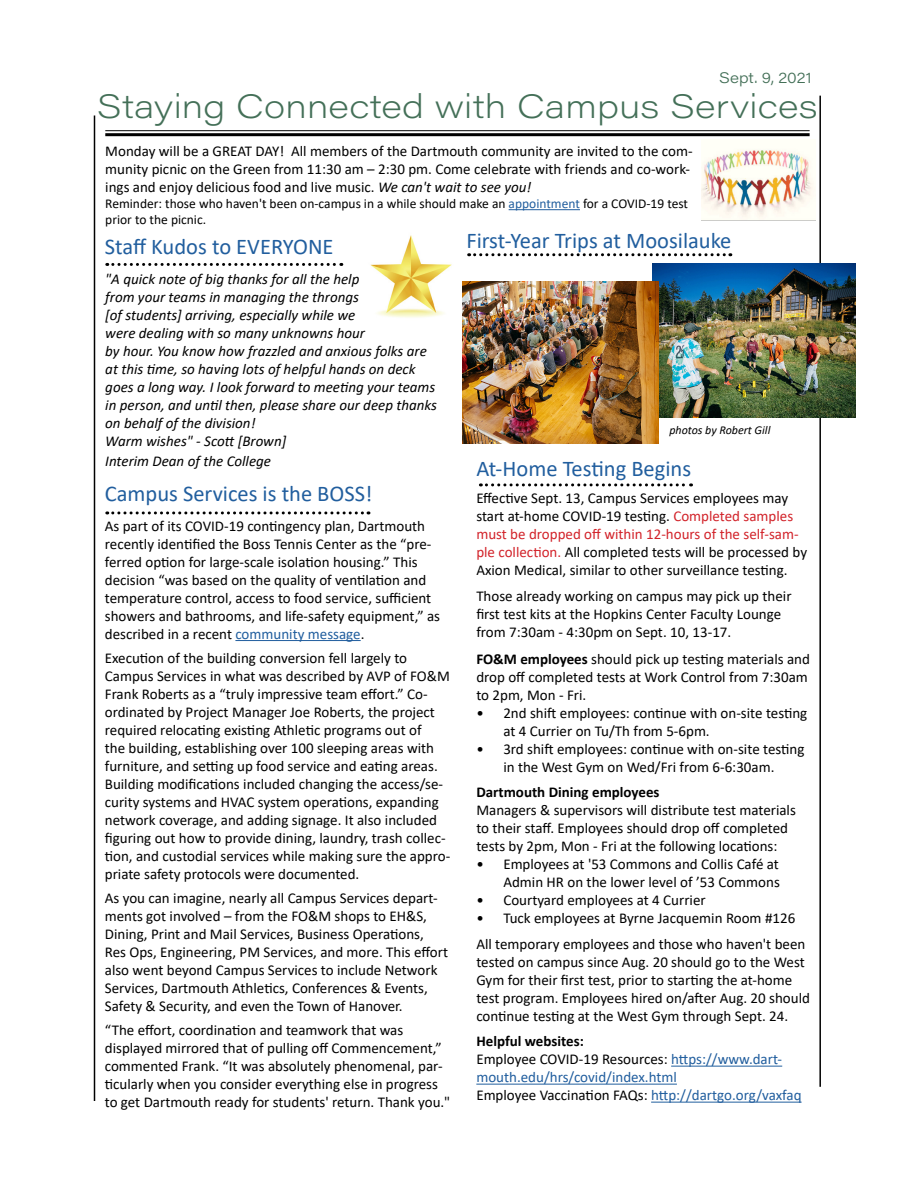
<style>
.page{position:relative;width:918px;height:1188px;background:#fff}
.page>*{position:absolute;margin:0;border:0;box-sizing:border-box;transform-origin:0 0}
.t1{font:33px "Acumin Variable Concept";letter-spacing:.08em;color:#447058;scale:1.06 1}
.t2{font:22.5px "Calibri";color:#215e9e}
.t3{font:15px/18px "Calibri";color:#000}
.t4{font:italic 15px/18px "Calibri";color:#000}
.t5{font:15px/18px "Calibri";color:#215e9e}
.t6{font:700 15px "Calibri";color:#000}
.t7{font:15px "Acumin Variable Concept";letter-spacing:.095em;color:#447058}
.t8{font:13.5px/16.2px "Calibri";color:#000}
.t9{font:italic 12px "Calibri";color:#000}
.s1{font-style:italic}
.s2{color:#215e9e}
.s3{color:#d2232a}
.s4{font-weight:700}
.s5{font-weight:700;color:#000}
.s6{color:#000}
</style>
<div class="page">
<hr style="left:94px;top:116px;width:1px;height:985px;background:#000">
<hr style="left:105px;top:130px;width:705px;height:1px;background:#000">
<hr style="left:105px;top:133px;width:705px;height:3px;background:#000">
<hr style="left:819px;top:96px;width:2px;height:991px;background:#000">
<img style="left:701px;top:149px;width:115px;height:72px">
<svg style="left:107px;top:263px;width:235px;height:3px"></svg>
<svg style="left:480px;top:483px;width:212px;height:3px"></svg>
<img style="left:370px;top:235px;width:82px;height:83px">
<hr style="left:671px;top:1066px;width:111px;height:1px;background:#215e9e">
<hr style="left:476px;top:1084px;width:201px;height:1px;background:#215e9e">
<hr style="left:651px;top:1102px;width:151px;height:1px;background:#215e9e">
<hr style="left:509px;top:209px;width:71px;height:1px;background:#215e9e">
<img style="left:652px;top:264px;width:204px;height:153px">
<img style="left:463px;top:282px;width:196px;height:162px">
<svg style="left:107px;top:511px;width:262px;height:3px"></svg>
<svg style="left:469px;top:253px;width:262px;height:3px"></svg>
<hr style="left:235px;top:640px;width:126px;height:1px;background:#215e9e">
<p class="t7" style="left:719px;top:68px;width:93px">Sept. 9, 2021</p>
<h1 class="t1" style="left:97px;top:84px;width:678px">Staying Connected with Campus Services</h1>
<p class="t3" style="left:105px;top:142px;width:589px">Monday will be a GREAT DAY! All members of the Dartmouth community are invited to the com&shy;munity picnic on the Green from 11:30 am – 2:30 pm. Come celebrate with friends and co-work&shy;ings and enjoy delicious food and live music. <span class="s1">We can't wait to see you!</span></p>
<p class="t8" style="left:105px;top:195px;width:584px">Reminder: those who haven't been on-campus in a while should make an <span class="s2">appointment</span> for a COVID-19 test prior to the picnic.</p>
<h2 class="t2" style="left:466px;top:225px;width:267px">First-Year Trips at Moosilauke</h2>
<h2 class="t2" style="left:105px;top:231px;width:230px">Staff Kudos to EVERYONE</h2>
<p class="t4" style="left:105px;top:270px;width:333px">"A quick note of big thanks for all the help<br>from your teams in managing the throngs<br>[of students] arriving, especially while we<br>were dealing with so many unknowns hour<br>by hour. You know how frazzled and anxious folks are at this time, so having lots of helpful hands on deck goes a long way. I look forward to meeting your teams in person, and until then, please share our deep thanks on behalf of the division!<br>Warm wishes" - Scott [Brown]</p>
<p class="t4" style="left:105px;top:451px;width:167px">Interim Dean of the College</p>
<h2 class="t2" style="left:476px;top:453px;width:216px">At-Home Testing Begins</h2>
<p class="t3" style="left:476px;top:489px;width:332px">Effective Sept. 13, Campus Services employees may start at-home COVID-19 testing. <span class="s3">Completed samples must be dropped off within 12-hours of the self-sam&shy;ple collection.</span> All completed tests will be processed by Axion Medical, similar to other surveillance testing.</p>
<p class="t3" style="left:476px;top:587px;width:317px">Those already working on campus may pick up their first test kits at the Hopkins Center Faculty Lounge from 7:30am - 4:30pm on Sept. 10, 13-17.</p>
<p class="t3" style="left:476px;top:650px;width:335px"><span class="s4">FO&amp;M employees</span> should pick up testing materials and drop off completed tests at Work Control from 7:30am to 2pm, Mon - Fri.</p>
<p class="t3" style="left:503px;top:704px;width:306px;text-indent:-27px">• 2nd shift employees: continue with on-site testing at 4 Currier on Tu/Th from 5-6pm.</p>
<p class="t3" style="left:476px;top:740px;width:330px;text-align:center">• 3rd shift employees: continue with on-site testing in the West Gym on Wed/Fri from 6-6:30am.</p>
<p class="t6" style="left:476px;top:782px;width:185px">Dartmouth Dining employees</p>
<p class="t3" style="left:476px;top:801px;width:321px">Managers &amp; supervisors will distribute test materials to their staff. Employees should drop off completed tests by 2pm, Mon - Fri at the following locations:</p>
<p class="t3" style="left:476px;top:855px;width:305px;text-align:right">• Employees at '53 Commons and Collis Café at<br>Admin HR on the lower level of ’53 Commons</p>
<p class="t3" style="left:476px;top:891px;width:231px">• Courtyard employees at 4 Currier</p>
<p class="t3" style="left:476px;top:905px;width:331px;line-height:25.5px">• Tuck employees at Byrne Jacquemin Room #126<br>All temporary employees and those who haven't been</p>
<p class="t3" style="left:476px;top:953px;width:335px">tested on campus since Aug. 20 should go to the West Gym for their first test, prior to starting the at-home test program. Employees hired on/after Aug. 20 should continue testing at the West Gym through Sept. 24.</p>
<p class="t5" style="left:476px;top:1032px;width:327px"><span class="s5">Helpful websites:<br></span><span class="s6">Employee COVID-19 Resources:</span> https://www.dart&shy;mouth.edu/hrs/covid/index.html<br><span class="s6">Employee Vaccination FAQs:</span> http://dartgo.org/vaxfaq</p>
<p class="t9" style="left:669px;top:421px;width:103px">photos by Robert Gill</p>
<h2 class="t2" style="left:105px;top:478px;width:269px">Campus Services is the BOSS!</h2>
<p class="t3" style="left:105px;top:516px;width:337px">As part of its COVID-19 contingency plan, Dartmouth recently identified the Boss Tennis Center as the “pre&shy;ferred option for large-scale isolation housing.” This decision “was based on the quality of ventilation and temperature control, access to food service, sufficient showers and bathrooms, and life-safety equipment,” as described in a recent <span class="s2">community message</span>.</p>
<p class="t3" style="left:105px;top:648px;width:347px">Execution of the building conversion fell largely to Campus Services in what was described by AVP of FO&amp;M Frank Roberts as a “truly impressive team effort.” Co&shy;ordinated by Project Manager Joe Roberts, the project required relocating existing Athletic programs out of<br>the building, establishing over 100 sleeping areas with furniture, and setting up food service and eating areas.<br>Building modifications included changing the access/se&shy;curity systems and HVAC system operations, expanding network coverage, and adding signage. It also included figuring out how to provide dining, laundry, trash collec&shy;tion, and custodial services while making sure the appro&shy;priate safety protocols were documented.</p>
<p class="t3" style="left:105px;top:888px;width:345px">As you can imagine, nearly all Campus Services depart&shy;ments got involved – from the FO&amp;M shops to EH&amp;S, Dining, Print and Mail Services, Business Operations, Res Ops, Engineering, PM Services, and more. This effort also went beyond Campus Services to include Network Services, Dartmouth Athletics, Conferences &amp; Events, Safety &amp; Security, and even the Town of Hanover.</p>
<p class="t3" style="left:105px;top:1020px;width:347px">“The effort, coordination and teamwork that was displayed mirrored that of pulling off Commencement,” commented Frank. “It was absolutely phenomenal, par&shy;ticularly when you consider everything else in progress to get Dartmouth ready for students' return. Thank you."</p>
</div>
